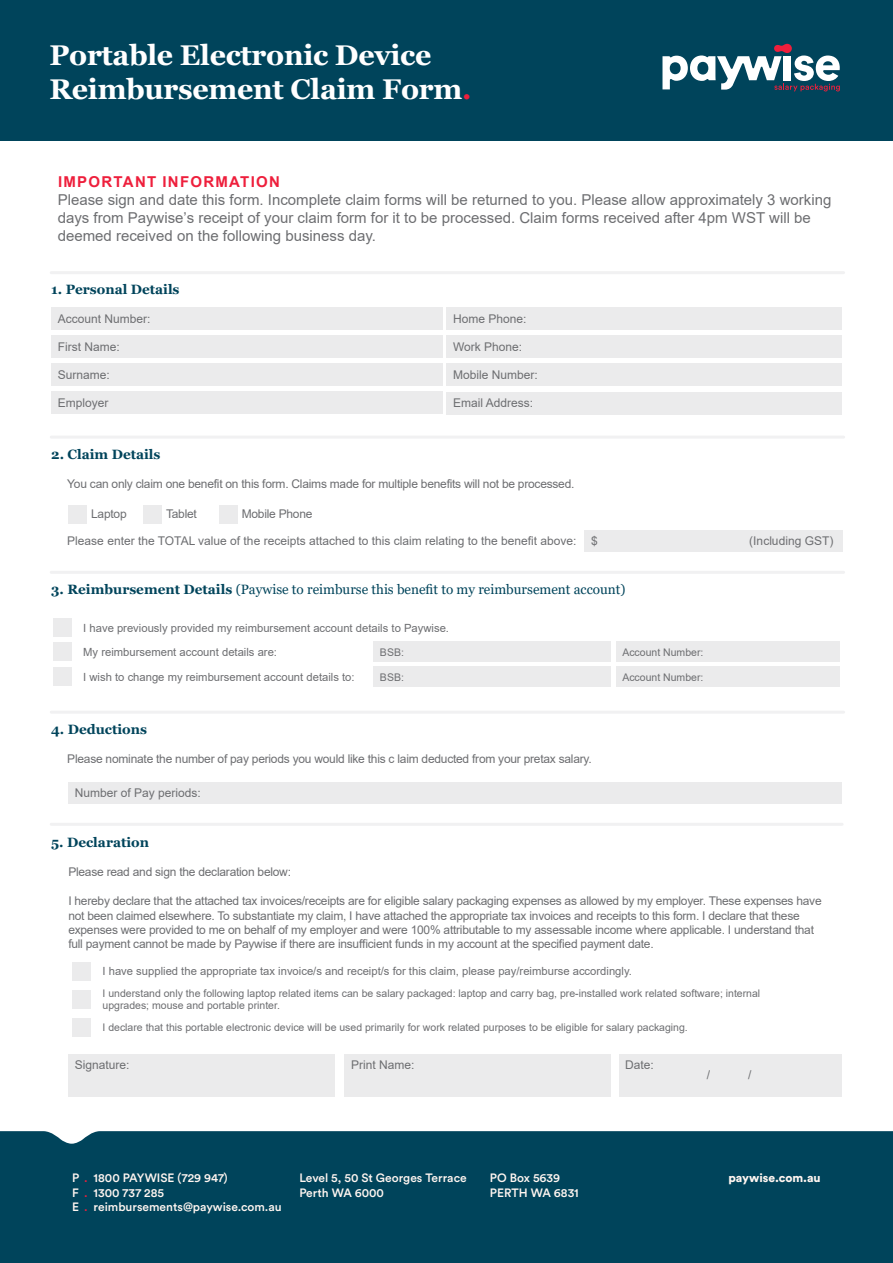
<style>
.page{position:relative;width:893px;height:1263px;background:#fff}
.page>*{position:absolute;margin:0;border:0;box-sizing:border-box;transform-origin:0 0}
.t1{font:700 28.5px/34.2px "Georgia";letter-spacing:-.01em;color:#fff}
.t2{font:15px/18px "Arial";color:#6d6e71}
.t3{font:700 15px "Arial";letter-spacing:.085em;color:#ee1f3c}
.t4{font:13.5px "Georgia";color:#00445b}
.t5{font:700 13.5px "Georgia";color:#00445b}
.t6{font:12px/14.4px "Arial";letter-spacing:-.02em;color:#6d6e71}
.t7{font:12px "Arial";color:#6d6e71}
.t8{font:500 12px/14.4px "Circular Std";color:#fff6f1}
.t9{font:900 12px "Circular Std";color:#fff6f1}
.t10{font:11.25px/24px "Arial";color:#6d6e71}
.t11{font:10.5px/12.6px "Arial";color:#6d6e71}
.s1{color:#ee1f3c}
.s2{font-weight:700}
</style>
<div class="page">
<div style="left:0;top:0;width:893px;height:140px;background:#00445b"></div>
<div style="left:0;top:1131px;width:893px;height:132px;background:#00445b"></div>
<svg style="left:662px;top:44px;width:178px;height:47px"></svg>
<div style="left:68px;top:1053px;width:266px;height:43px;background:#ebebec"></div>
<div style="left:345px;top:1053px;width:266px;height:43px;background:#ebebec"></div>
<div style="left:619px;top:1053px;width:222px;height:43px;background:#ebebec"></div>
<hr style="left:51px;top:271px;width:793px;height:3px;background:#f1f1f2">
<hr style="left:51px;top:436px;width:793px;height:3px;background:#f1f1f2">
<hr style="left:51px;top:571px;width:793px;height:3px;background:#f1f1f2">
<hr style="left:51px;top:711px;width:793px;height:3px;background:#f1f1f2">
<hr style="left:51px;top:823px;width:791px;height:3px;background:#f1f1f2">
<div style="left:73px;top:962px;width:18px;height:19px;background:#ebebec"></div>
<div style="left:73px;top:990px;width:18px;height:19px;background:#ebebec"></div>
<div style="left:73px;top:1018px;width:18px;height:19px;background:#ebebec"></div>
<div style="left:53px;top:618px;width:19px;height:19px;background:#ebebec"></div>
<div style="left:53px;top:642px;width:19px;height:19px;background:#ebebec"></div>
<div style="left:373px;top:641px;width:238px;height:21px;background:#ebebec"></div>
<div style="left:616px;top:641px;width:224px;height:21px;background:#ebebec"></div>
<div style="left:53px;top:667px;width:19px;height:19px;background:#ebebec"></div>
<div style="left:373px;top:666px;width:238px;height:21px;background:#ebebec"></div>
<div style="left:616px;top:666px;width:224px;height:21px;background:#ebebec"></div>
<div style="left:51px;top:335px;width:391px;height:23px;background:#ebebec"></div>
<div style="left:446px;top:335px;width:396px;height:23px;background:#ebebec"></div>
<div style="left:51px;top:363px;width:391px;height:23px;background:#ebebec"></div>
<div style="left:51px;top:307px;width:391px;height:23px;background:#ebebec"></div>
<div style="left:446px;top:363px;width:396px;height:23px;background:#ebebec"></div>
<div style="left:446px;top:307px;width:396px;height:23px;background:#ebebec"></div>
<div style="left:51px;top:391px;width:391px;height:23px;background:#ebebec"></div>
<div style="left:585px;top:530px;width:258px;height:22px;background:#ebebec"></div>
<div style="left:68px;top:782px;width:773px;height:22px;background:#ebebec"></div>
<div style="left:446px;top:392px;width:396px;height:22px;background:#ebebec"></div>
<div style="left:68px;top:505px;width:19px;height:19px;background:#ebebec"></div>
<div style="left:143px;top:505px;width:18px;height:19px;background:#ebebec"></div>
<div style="left:219px;top:505px;width:18px;height:19px;background:#ebebec"></div>
<h1 class="t1" style="left:50px;top:38px;width:423px">Portable Electronic Device<br>Reimbursement Claim Form<span class="s1">.</span></h1>
<p class="t3" style="left:58px;top:171px;width:223px">IMPORTANT INFORMATION</p>
<p class="t2" style="left:58px;top:191px;width:775px">Please sign and date this form. Incomplete claim forms will be returned to you. Please allow approximately 3 working days from Paywise’s receipt of your claim form for it to be processed. Claim forms received after 4pm WST will be deemed received on the following business day.</p>
<p class="t5" style="left:51px;top:281px;width:130px">1. Personal Details</p>
<p class="t7" style="left:58px;top:311px;width:94px">Account Number:</p>
<p class="t7" style="left:453px;top:311px;width:75px">Home Phone:</p>
<p class="t7" style="left:58px;top:339px;width:64px">First Name:</p>
<p class="t7" style="left:453px;top:339px;width:71px">Work Phone:</p>
<p class="t7" style="left:58px;top:367px;width:54px">Surname:</p>
<p class="t7" style="left:453px;top:367px;width:86px">Mobile Number:</p>
<p class="t7" style="left:58px;top:395px;width:52px">Employer</p>
<p class="t5" style="left:51px;top:445px;width:111px">2. Claim Details</p>
<p class="t7" style="left:453px;top:395px;width:82px">Email Address:</p>
<p class="t6" style="left:67px;top:477px;width:509px">You can only claim one benefit on this form. Claims made for multiple benefits will not be processed.</p>
<p class="t6" style="left:91px;top:507px;width:37px">Laptop</p>
<p class="t6" style="left:166px;top:507px;width:32px">Tablet</p>
<p class="t6" style="left:242px;top:507px;width:72px">Mobile Phone</p>
<p class="t7" style="left:67px;top:532px;width:532px">Please enter the TOTAL value of the receipts attached to this claim relating to the benefit above: $</p>
<p class="t7" style="left:749px;top:532px;width:86px">(Including GST)</p>
<p class="t4" style="left:51px;top:581px;width:576px"><span class="s2">3. Reimbursement Details</span> (Paywise to reimburse this benefit to my reimbursement account)</p>
<p class="t10" style="left:83px;top:616px;width:367px">I have previously provided my reimbursement account details to Paywise.<br>My reimbursement account details are:</p>
<p class="t11" style="left:380px;top:645px;width:25px">BSB:</p>
<p class="t11" style="left:622px;top:645px;width:83px">Account Number:</p>
<p class="t10" style="left:83px;top:665px;width:273px">I wish to change my reimbursement account details to:</p>
<p class="t11" style="left:380px;top:670px;width:25px">BSB:</p>
<p class="t11" style="left:622px;top:670px;width:83px">Account Number:</p>
<p class="t5" style="left:51px;top:720px;width:97px">4. Deductions</p>
<p class="t6" style="left:67px;top:751px;width:526px">Please nominate the number of pay periods you would like this c laim deducted from your pretax salary.</p>
<p class="t7" style="left:75px;top:784px;width:128px">Number of Pay periods:</p>
<p class="t5" style="left:51px;top:833px;width:99px">5. Declaration</p>
<p class="t6" style="left:68px;top:865px;width:224px">Please read and sign the declaration below:</p>
<p class="t6" style="left:68px;top:894px;width:755px">I hereby declare that the attached tax invoices/receipts are for eligible salary packaging expenses as allowed by my employer. These expenses have not been claimed elsewhere. To substantiate my claim, I have attached the appropriate tax invoices and receipts to this form. I declare that these expenses were provided to me on behalf of my employer and were 100% attributable to my assessable income where applicable. I understand that full payment cannot be made by Paywise if there are insufficient funds in my account at the specified payment date.</p>
<p class="t10" style="left:103px;top:959px;width:531px">I have supplied the appropriate tax invoice/s and receipt/s for this claim, please pay/reimburse accordingly.</p>
<p class="t11" style="left:103px;top:987px;width:659px">I understand only the following laptop related items can be salary packaged: laptop and carry bag, pre-installed work related software; internal upgrades; mouse and portable printer.</p>
<p class="t11" style="left:103px;top:1021px;width:587px">I declare that this portable electronic device will be used primarily for work related purposes to be eligible for salary packaging.</p>
<p class="t7" style="left:75px;top:1056px;width:56px">Signature:</p>
<p class="t7" style="left:351px;top:1056px;width:65px">Print Name:</p>
<p class="t6" style="left:625px;top:1057px;width:30px">Date:</p>
<p class="t6" style="left:707px;top:1068px;width:5px">/</p>
<p class="t6" style="left:748px;top:1068px;width:5px">/</p>
<p class="t8" style="left:72px;top:1171px;width:211px">P <span class="s1">.</span> 1800 PAYWISE (729 947)<br>F <span class="s1">.</span> 1300 737 285<br>E <span class="s1">.</span> reimbursements@paywise.com.au</p>
<p class="t8" style="left:299px;top:1171px;width:169px">Level 5, 50 St Georges Terrace<br>Perth WA 6000</p>
<p class="t8" style="left:490px;top:1171px;width:90px">PO Box 5639<br>PERTH WA 6831</p>
<p class="t9" style="left:728px;top:1170px;width:94px">paywise.com.au</p>
</div>
